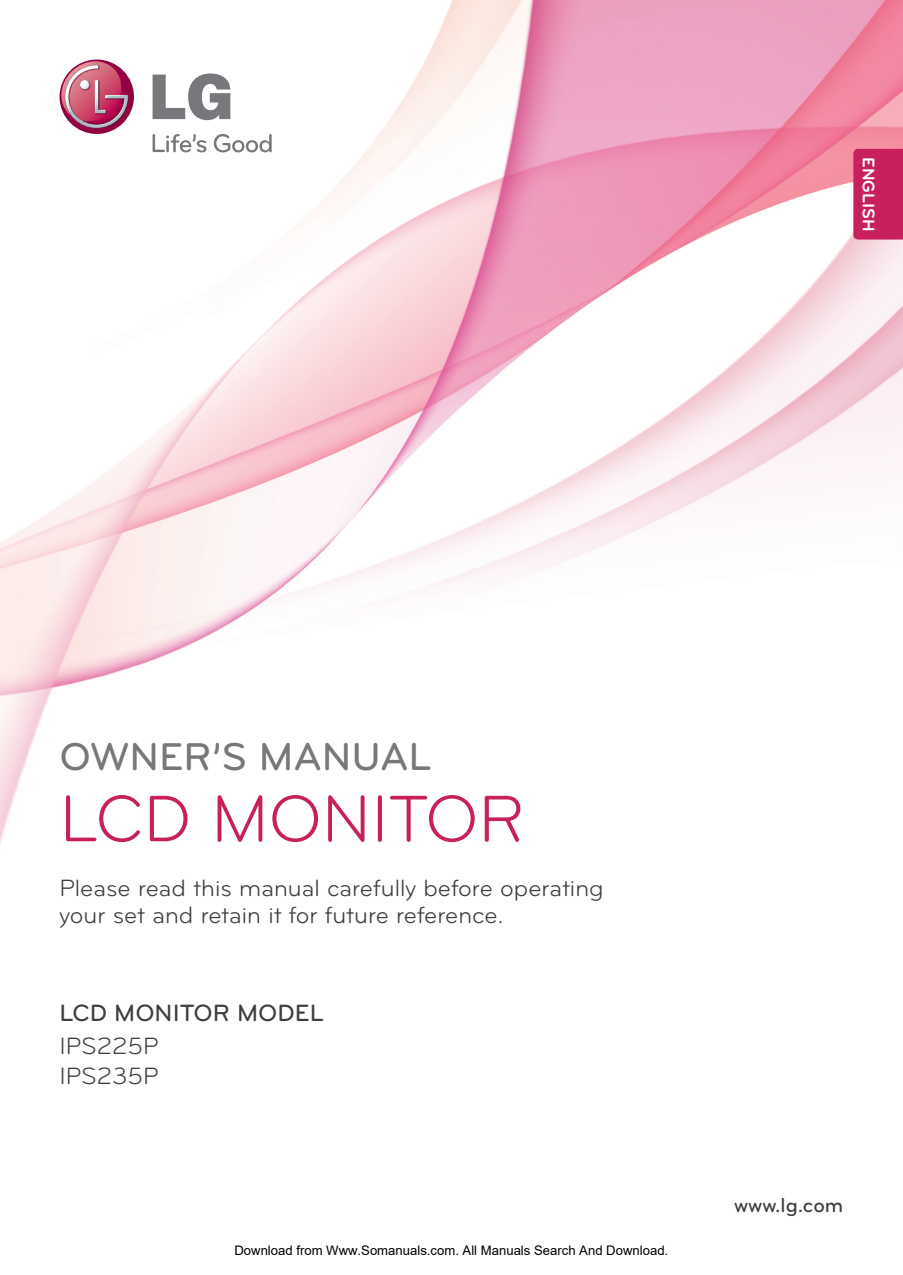
<style>
.page{position:relative;width:903px;height:1275px;background:#fff}
.page>*{position:absolute;margin:0;border:0;box-sizing:border-box;transform-origin:0 0}
.t1{font:68.25px "Bryant LG";color:#c8205d}
.t2{font:500 40.25px "Bryant LG";color:#76787b}
.t3{font:24.5px/30.6px "Bryant LG";color:#3e3e3f}
.t4{font:500 24.5px "Bryant LG";color:#3e3e3f}
.t5{font:500 21px "Bryant LG";color:#3e3e3f}
.t6{font:700 17.5px "Bryant LG";color:#fff}
.t7{font:13.12px "Arial";color:#000}
</style>
<div class="page">
<img style="left:0;top:0;width:903px;height:844px">
<svg style="left:60px;top:60px;width:74px;height:74px"></svg>
<svg style="left:58px;top:61px;width:72px;height:69px"></svg>
<svg style="left:153px;top:73px;width:77px;height:47px"></svg>
<svg style="left:153px;top:134px;width:53px;height:18px"></svg>
<svg style="left:214px;top:134px;width:58px;height:18px"></svg>
<div style="left:853px;top:149px;width:50px;height:91px;background:#c8205d"></div>
<p class="t6" style="left:879px;top:157px;width:76px;rotate:90deg">ENGLISH</p>
<h2 class="t2" style="left:60px;top:732px;width:374px">OWNER’S MANUAL</h2>
<h1 class="t1" style="left:60px;top:778px;width:467px">LCD MONITOR</h1>
<p class="t3" style="left:60px;top:875px;width:546px;line-height:26.2px">Please read this manual carefully before operating your set and retain it for future reference.</p>
<p class="t4" style="left:60px;top:997px;width:266px">LCD MONITOR MODEL</p>
<p class="t3" style="left:60px;top:1030px;width:100px">IPS225P<br>IPS235P</p>
<p class="t7" style="left:234px;top:1243px;width:435px">Download from Www.Somanuals.com. All Manuals Search And Download.</p>
<p class="t5" style="left:734px;top:1192px;width:111px">www.lg.com</p>
</div>
